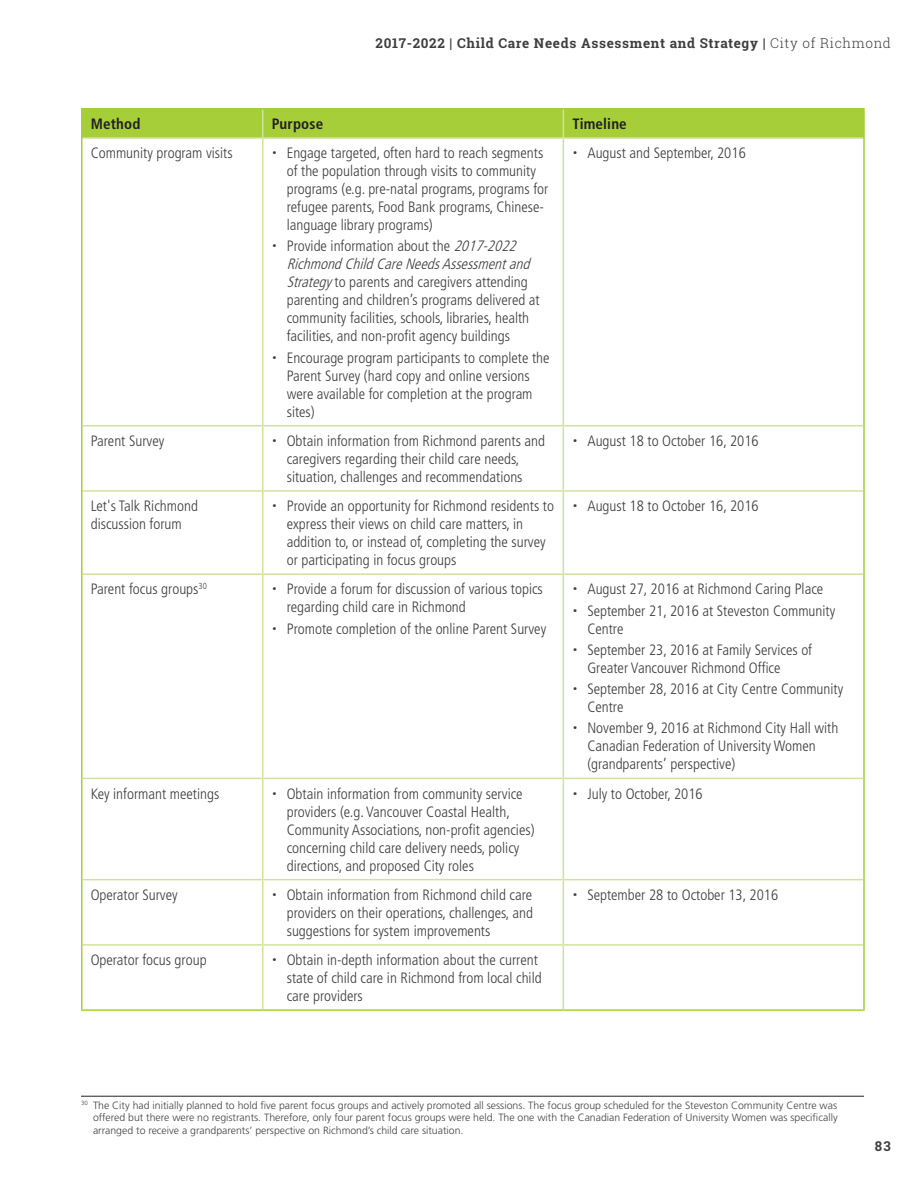
<style>
.page{position:relative;width:918px;height:1188px;background:#fff}
.page>*{position:absolute;margin:0;border:0;box-sizing:border-box;transform-origin:0 0}
.Table_Body{font:300 condensed 15px/18px "Frutiger LT Std";color:#3e3e3f}
.Table_Subhead{font:700 condensed 15px "Frutiger LT Std";letter-spacing:.01em;color:#231f20}
.t1{font:700 13.5px "Roboto Slab";letter-spacing:.05em;color:#3e3e3f}
.Footnote{font:300 10.5px/12.6px "Frutiger LT Std";color:#414243;text-align:justify}
.s1{font-weight:300}
.s2{font-style:italic}
</style>
<div class="page">
<hr style="left:82px;top:137px;width:181px;height:2px;background:#d0e39a">
<hr style="left:263px;top:137px;width:300px;height:2px;background:#d0e39a">
<hr style="left:262px;top:139px;width:1px;height:286px;background:#d0e39a">
<hr style="left:563px;top:137px;width:300px;height:2px;background:#d0e39a">
<hr style="left:563px;top:139px;width:1px;height:286px;background:#d0e39a">
<hr style="left:82px;top:425px;width:181px;height:1px;background:#d0e39a">
<hr style="left:263px;top:425px;width:300px;height:1px;background:#d0e39a">
<hr style="left:262px;top:426px;width:1px;height:64px;background:#d0e39a">
<hr style="left:563px;top:425px;width:300px;height:1px;background:#d0e39a">
<hr style="left:563px;top:426px;width:1px;height:64px;background:#d0e39a">
<hr style="left:82px;top:490px;width:181px;height:2px;background:#d0e39a">
<hr style="left:263px;top:490px;width:300px;height:2px;background:#d0e39a">
<hr style="left:262px;top:492px;width:1px;height:81px;background:#d0e39a">
<hr style="left:563px;top:490px;width:300px;height:2px;background:#d0e39a">
<hr style="left:563px;top:492px;width:1px;height:81px;background:#d0e39a">
<hr style="left:82px;top:573px;width:181px;height:2px;background:#d0e39a">
<hr style="left:263px;top:573px;width:300px;height:2px;background:#d0e39a">
<hr style="left:262px;top:575px;width:1px;height:203px;background:#d0e39a">
<hr style="left:563px;top:573px;width:300px;height:2px;background:#d0e39a">
<hr style="left:563px;top:575px;width:1px;height:203px;background:#d0e39a">
<hr style="left:82px;top:778px;width:181px;height:1px;background:#d0e39a">
<hr style="left:263px;top:778px;width:300px;height:1px;background:#d0e39a">
<hr style="left:262px;top:779px;width:1px;height:100px;background:#d0e39a">
<hr style="left:563px;top:778px;width:300px;height:1px;background:#d0e39a">
<hr style="left:563px;top:779px;width:1px;height:100px;background:#d0e39a">
<hr style="left:82px;top:879px;width:181px;height:1px;background:#d0e39a">
<hr style="left:263px;top:879px;width:300px;height:1px;background:#d0e39a">
<hr style="left:262px;top:880px;width:1px;height:64px;background:#d0e39a">
<hr style="left:563px;top:879px;width:300px;height:1px;background:#d0e39a">
<hr style="left:563px;top:880px;width:1px;height:64px;background:#d0e39a">
<hr style="left:82px;top:944px;width:181px;height:2px;background:#d0e39a">
<hr style="left:263px;top:944px;width:300px;height:2px;background:#d0e39a">
<hr style="left:262px;top:946px;width:1px;height:63px;background:#d0e39a">
<hr style="left:563px;top:944px;width:300px;height:2px;background:#d0e39a">
<hr style="left:563px;top:946px;width:1px;height:63px;background:#d0e39a">
<hr style="left:81px;top:138px;width:1px;height:288px;background:#a6ce39">
<hr style="left:863px;top:138px;width:2px;height:288px;background:#a6ce39">
<hr style="left:81px;top:426px;width:1px;height:65px;background:#a6ce39">
<hr style="left:863px;top:426px;width:2px;height:65px;background:#a6ce39">
<hr style="left:81px;top:491px;width:1px;height:83px;background:#a6ce39">
<hr style="left:863px;top:491px;width:2px;height:83px;background:#a6ce39">
<hr style="left:81px;top:574px;width:1px;height:204px;background:#a6ce39">
<hr style="left:863px;top:574px;width:2px;height:204px;background:#a6ce39">
<hr style="left:81px;top:778px;width:1px;height:102px;background:#a6ce39">
<hr style="left:863px;top:778px;width:2px;height:102px;background:#a6ce39">
<hr style="left:81px;top:108px;width:182px;height:2px;background:#a6ce39">
<div style="left:81px;top:109px;width:782px;height:29px;background:#a6ce39"></div>
<hr style="left:263px;top:108px;width:300px;height:2px;background:#a6ce39">
<hr style="left:563px;top:108px;width:302px;height:2px;background:#a6ce39">
<hr style="left:863px;top:110px;width:2px;height:28px;background:#a6ce39">
<hr style="left:81px;top:880px;width:1px;height:65px;background:#a6ce39">
<hr style="left:863px;top:880px;width:2px;height:65px;background:#a6ce39">
<hr style="left:81px;top:945px;width:1px;height:64px;background:#a6ce39">
<hr style="left:863px;top:945px;width:2px;height:64px;background:#a6ce39">
<hr style="left:81px;top:1009px;width:182px;height:2px;background:#a6ce39">
<hr style="left:263px;top:1009px;width:300px;height:2px;background:#a6ce39">
<hr style="left:563px;top:1009px;width:302px;height:2px;background:#a6ce39">
<hr style="left:81px;top:1096px;width:783px;height:1px;background:#231f20">
<p class="t1" style="left:376px;top:34px;width:517px">2017-2022 | Child Care Needs Assessment and Strategy | <span class="s1">City of Richmond</span></p>
<p class="Table_Subhead" style="left:91px;top:115px;width:51px">Method</p>
<p class="Table_Subhead" style="left:272px;top:115px;width:53px">Purpose</p>
<p class="Table_Subhead" style="left:572px;top:115px;width:56px">Timeline</p>
<p class="Table_Body" style="left:91px;top:144px;width:144px">Community program visits</p>
<p class="Table_Body" style="left:287px;top:144px;width:263px">Engage targeted, often hard to reach segments of the population through visits to community programs (e.g. pre-natal programs, programs for refugee parents, Food Bank programs, Chinese&shy;language library programs)</p>
<p class="Table_Body" style="left:287px;top:238px;width:255px">Provide information about the <span class="s2">2017-2022<br>RichmondChildCareNeedsAssessmentand Strategy</span>to parents and caregivers attending parenting and children’s programs delivered at community facilities, schools, libraries, health facilities, and non-profit agency buildings</p>
<p class="Table_Body" style="left:287px;top:349px;width:264px">Encourage program participants to complete the Parent Survey (hard copy and online versions were available for completion at the program sites)</p>
<p class="Table_Body" style="left:587px;top:144px;width:160px">August and September, 2016</p>
<p class="Table_Body" style="left:91px;top:432px;width:75px">Parent Survey</p>
<p class="Table_Body" style="left:287px;top:432px;width:260px">Obtain information from Richmond parents and caregivers regarding their child care needs, situation, challenges and recommendations</p>
<p class="Table_Body" style="left:587px;top:432px;width:173px">August 18 to October 16, 2016</p>
<p class="Table_Body" style="left:91px;top:497px;width:109px">Let's Talk Richmond discussion forum</p>
<p class="Table_Body" style="left:287px;top:497px;width:269px">Provide an opportunity for Richmond residents to express their views on child care matters, in addition to, or instead of, completing the survey or participating in focus groups</p>
<p class="Table_Body" style="left:587px;top:497px;width:173px">August 18 to October 16, 2016</p>
<p class="Table_Body" style="left:91px;top:580px;width:118px">Parent focus groups<sup>30</sup></p>
<p class="Table_Body" style="left:287px;top:580px;width:258px">Provide a forum for discussion of various topics regarding child care in Richmond</p>
<p class="Table_Body" style="left:287px;top:620px;width:261px">Promote completion of the online Parent Survey</p>
<p class="Table_Body" style="left:587px;top:580px;width:237px">August 27, 2016 at Richmond Caring Place</p>
<p class="Table_Body" style="left:587px;top:602px;width:249px">September 21, 2016 at Steveston Community<br>Centre</p>
<p class="Table_Body" style="left:587px;top:641px;width:226px">September 23, 2016 at Family Services of<br>Greater Vancouver Richmond Office</p>
<p class="Table_Body" style="left:587px;top:680px;width:257px">September 28, 2016 at City Centre Community<br>Centre</p>
<p class="Table_Body" style="left:587px;top:719px;width:253px">November 9, 2016 at Richmond City Hall with<br>Canadian Federation of University Women (grandparents’ perspective)</p>
<p class="Table_Body" style="left:91px;top:785px;width:130px">Key informant meetings</p>
<p class="Table_Body" style="left:287px;top:785px;width:249px">Obtain information from community service providers (e.g. Vancouver Coastal Health, Community Associations, non-profit agencies) concerning child care delivery needs, policy directions, and proposed City roles</p>
<p class="Table_Body" style="left:587px;top:785px;width:117px">July to October, 2016</p>
<p class="Table_Body" style="left:91px;top:886px;width:88px">Operator Survey</p>
<p class="Table_Body" style="left:287px;top:886px;width:248px;text-align:justify">Obtain information from Richmond child care providers on their operations, challenges, and suggestions for system improvements</p>
<p class="Table_Body" style="left:587px;top:886px;width:192px">September 28 to October 13, 2016</p>
<p class="Table_Body" style="left:91px;top:951px;width:117px">Operator focus group</p>
<p class="Table_Body" style="left:287px;top:951px;width:256px">Obtain in-depth information about the current state of child care in Richmond from local child care providers</p>
<p class="Footnote" style="left:93px;top:1099px;width:746px;text-indent:-12px"><sup>30</sup> The City had initially planned to hold five parent focus groups and actively promoted all sessions. The focus group scheduled for the Steveston Community Centre was offered but there were no registrants. Therefore, only four parent focus groups were held. The one with the Canadian Federation of University Women was specifically arranged to receive a grandparents’ perspective on Richmond’s child care situation.</p>
<p class="t1" style="left:875px;top:1137px;width:18px">83</p>
</div>
